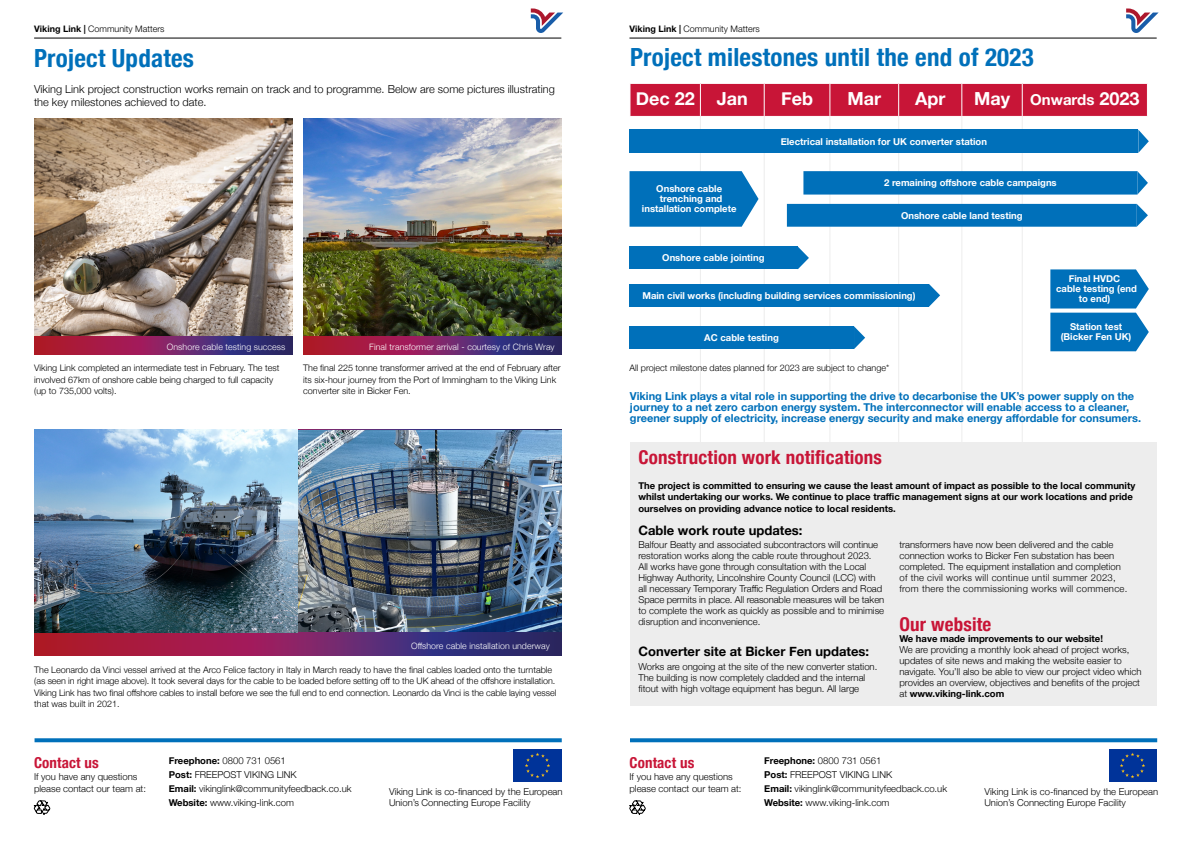
<style>
.page{position:relative;width:1191px;height:842px;background:#fff}
.page>*{position:absolute;margin:0;border:0;box-sizing:border-box;transform-origin:0 0}
.t1{font:700 condensed 25px "Helvetica Neue";letter-spacing:.01em;color:#0070ba}
.t2{font:700 condensed 19px "Helvetica Neue";letter-spacing:.01em;color:#c81537}
.t3{font:700 18px "Helvetica Neue";color:#fff}
.t4{font:700 condensed 15px "Helvetica Neue";letter-spacing:.01em;color:#c81537}
.t5{font:700 13px "Helvetica Neue";color:#000}
.t6{font:700 11px/11px "Helvetica Neue";color:#0070ba}
.t7{font:300 11px/13px "Helvetica Neue";color:#000}
.t8{font:300 9.5px/11px "Helvetica Neue";color:#000}
.t9{font:700 9.5px/10px "Helvetica Neue";color:#fff;text-align:center}
.t10{font:700 9.5px/11.3px "Helvetica Neue";color:#000}
.t11{font:300 9px/11.5px "Helvetica Neue";color:#000}
.t12{font:300 9px "Helvetica Neue LT Std";color:#000}
.t13{font:300 8.8px "Helvetica Neue";letter-spacing:.01em;color:#fff}
.s1{font-weight:700}
.s2{font-size:15px}
</style>
<div class="page">
<svg style="left:34px;top:632px;width:527px;height:23px;background:#73245c"></svg>
<img style="left:34px;top:118px;width:258px;height:219px">
<img style="left:303px;top:118px;width:258px;height:219px">
<img style="left:34px;top:430px;width:528px;height:202px">
<svg style="left:34px;top:337px;width:258px;height:18px;background:#76235c"></svg>
<svg style="left:303px;top:337px;width:258px;height:18px;background:#76235c"></svg>
<img style="left:514px;top:750px;width:47px;height:32px">
<svg style="left:35px;top:738px;width:527px;height:4px;background:#127abe"></svg>
<div style="left:630px;top:84px;width:517px;height:32px;background:#c81537"></div>
<hr style="left:700px;top:84px;width:1px;height:32px;background:#fff">
<hr style="left:763px;top:84px;width:1px;height:32px;background:#fff">
<hr style="left:829px;top:84px;width:1px;height:32px;background:#fff">
<hr style="left:898px;top:84px;width:1px;height:32px;background:#fff">
<hr style="left:961px;top:84px;width:1px;height:32px;background:#fff">
<hr style="left:1021px;top:84px;width:1px;height:32px;background:#fff">
<hr style="left:700px;top:117px;width:1px;height:334px;background:#ededed">
<hr style="left:763px;top:117px;width:1px;height:334px;background:#ededed">
<hr style="left:829px;top:117px;width:1px;height:334px;background:#ededed">
<hr style="left:898px;top:117px;width:1px;height:334px;background:#ededed">
<hr style="left:961px;top:117px;width:1px;height:334px;background:#ededed">
<hr style="left:1021px;top:117px;width:1px;height:334px;background:#ededed">
<div style="left:629px;top:129px;width:509px;height:24px;background:#0070ba"></div>
<svg style="left:629px;top:171px;width:129px;height:56px;background:#127abf"></svg>
<svg style="left:1050px;top:269px;width:98px;height:82px;background:#1c80c1"></svg>
<div style="left:629px;top:246px;width:168px;height:23px;background:#0070ba"></div>
<div style="left:629px;top:326px;width:225px;height:23px;background:#0070ba"></div>
<div style="left:629px;top:284px;width:300px;height:23px;background:#0070ba"></div>
<div style="left:630px;top:442px;width:526px;height:264px;background:#ededed"></div>
<img style="left:1109px;top:750px;width:47px;height:32px">
<svg style="left:630px;top:738px;width:527px;height:4px;background:#127abe"></svg>
<hr style="left:34px;top:38px;width:527px;height:1px;background:#000">
<hr style="left:629px;top:38px;width:527px;height:1px;background:#000">
<svg style="left:1126px;top:9px;width:32px;height:24px"></svg>
<svg style="left:531px;top:9px;width:32px;height:24px"></svg>
<svg style="left:33px;top:800px;width:17px;height:15px"></svg>
<svg style="left:629px;top:800px;width:16px;height:15px"></svg>
<svg style="left:803px;top:171px;width:345px;height:24px;background:#0a75bc"></svg>
<div style="left:787px;top:204px;width:361px;height:23px;background:#0070ba"></div>
<svg style="left:797px;top:246px;width:12px;height:23px"></svg>
<svg style="left:854px;top:326px;width:11px;height:23px"></svg>
<svg style="left:929px;top:284px;width:11px;height:23px"></svg>
<svg style="left:1138px;top:130px;width:10px;height:23px"></svg>
<p class="t12" style="left:34px;top:24px;width:132px"><span class="s1">Viking Link |</span> Community Matters</p>
<h1 class="t1" style="left:34px;top:37px;width:161px">Project Updates</h1>
<p class="t7" style="left:34px;top:82px;width:522px">Viking Link project construction works remain on track and to programme. Below are some pictures illustrating the key milestones achieved to date.</p>
<p class="t13" style="left:167px;top:339px;width:120px">Onshore cable testing success</p>
<p class="t13" style="left:369px;top:339px;width:187px">Final transformer arrival - courtesy of Chris Wray</p>
<p class="t12" style="left:629px;top:24px;width:132px"><span class="s1">Viking Link |</span> Community Matters</p>
<h1 class="t1" style="left:630px;top:36px;width:405px">Project milestones until the end of 2023</h1>
<h3 class="t3" style="left:635px;top:84px;width:114px">Dec 22 Jan</h3>
<h3 class="t3" style="left:781px;top:84px;width:34px">Feb</h3>
<h3 class="t3" style="left:847px;top:84px;width:35px">Mar</h3>
<h3 class="t3" style="left:915px;top:84px;width:32px">Apr</h3>
<h3 class="t3" style="left:974px;top:84px;width:167px">May <span class="s2">Onwards</span> 2023</h3>
<p class="t9" style="left:780px;top:136px;width:208px">Electrical installation for UK converter station</p>
<p class="t9" style="left:884px;top:178px;width:174px">2 remaining offshore cable campaigns</p>
<p class="t9" style="left:901px;top:211px;width:123px">Onshore cable land testing</p>
<p class="t9" style="left:642px;top:184px;width:96px">Onshore cable trenching and installation complete</p>
<p class="t9" style="left:662px;top:253px;width:104px">Onshore cable jointing</p>
<p class="t9" style="left:642px;top:291px;width:275px">Main civil works (including building services commissioning)</p>
<p class="t9" style="left:704px;top:333px;width:76px">AC cable testing</p>
<p class="t9" style="left:1056px;top:274px;width:82px">Final HVDC<br>cable testing (end to end)</p>
<p class="t9" style="left:1060px;top:322px;width:72px">Station test (Bicker Fen UK)</p>
<p class="t11" style="left:34px;top:362px;width:247px">Viking Link completed an intermediate test in February. The test</p>
<p class="t11" style="left:629px;top:361px;width:261px">All project milestone dates planned for 2023 are subject to change*</p>
<p class="t11" style="left:34px;top:373px;width:241px">involved 67km of onshore cable being charged to full capacity (up to 735,000 volts).</p>
<p class="t11" style="left:303px;top:362px;width:259px">The final 225 tonne transformer arrived at the end of February after its six-hour journey from the Port of Immingham to the Viking Link converter site in Bicker Fen.</p>
<p class="t6" style="left:630px;top:391px;width:512px">Viking Link plays a vital role in supporting the drive to decarbonise the UK’s power supply on the journey to a net zero carbon energy system. The interconnector will enable access to a cleaner, greener supply of electricity, increase energy security and make energy affordable for consumers.</p>
<p class="t13" style="left:411px;top:639px;width:140px">Offshore cable installation underway</p>
<p class="t11" style="left:34px;top:663px;width:523px">The Leonardo da Vinci vessel arrived at the Arco Felice factory in Italy in March ready to have the final cables loaded onto the turntable (as seen in right image above). It took several days for the cable to be loaded before setting off to the UK ahead of the offshore installation.<br>Viking Link has two final offshore cables to install before we see the full end to end connection. Leonardo da Vinci is the cable laying vessel that was built in 2021.</p>
<h3 class="t4" style="left:34px;top:750px;width:66px">Contact us</h3>
<p class="t8" style="left:34px;top:770px;width:114px;line-height:12px">If you have any questions please contact our team at:</p>
<p class="t8" style="left:169px;top:753px;width:184px;line-height:14px"><span class="s1">Freephone:</span> 0800 731 0561<br><span class="s1">Post:</span> FREEPOST VIKING LINK<br><span class="s1">Email:</span> vikinglink@communityfeedback.co.uk<br><span class="s1">Website:</span> www.viking-link.com</p>
<p class="t8" style="left:389px;top:786px;width:175px">Viking Link is co-financed by the European<br>Union’s Connecting Europe Facility</p>
<h2 class="t2" style="left:638px;top:441px;width:245px">Construction work notifications</h2>
<p class="t10" style="left:638px;top:480px;width:498px">The project is committed to ensuring we cause the least amount of impact as possible to the local community whilst undertaking our works. We continue to place traffic management signs at our work locations and pride ourselves on providing advance notice to local residents.</p>
<h3 class="t5" style="left:638px;top:520px;width:165px">Cable work route updates:</h3>
<p class="t8" style="left:638px;top:539px;width:247px">Balfour Beatty and associated subcontractors will continue restoration works along the cable route throughout 2023.<br>All works have gone through consultation with the Local Highway Authority, Lincolnshire County Council (LCC) with all necessary Temporary Traffic Regulation Orders and Road Space permits in place. All reasonable measures will be taken to complete the work as quickly as possible and to minimise disruption and inconvenience.</p>
<h3 class="t5" style="left:638px;top:642px;width:232px">Converter site at Bicker Fen updates:</h3>
<p class="t8" style="left:638px;top:661px;width:240px">Works are ongoing at the site of the new converter station.<br>The building is now completely cladded and the internal fitout with high voltage equipment has begun. All large</p>
<p class="t8" style="left:899px;top:539px;width:229px">transformers have now been delivered and the cable connection works to Bicker Fen substation has been completed. The equipment installation and completion of the civil works will continue until summer 2023, from there the commissioning works will commence.</p>
<h2 class="t2" style="left:899px;top:608px;width:93px">Our website</h2>
<p class="t10" style="left:899px;top:633px;width:205px">We have made improvements to our website!</p>
<p class="t8" style="left:899px;top:643px;width:243px">We are providing a monthly look ahead of project works, updates of site news and making the website easier to navigate. You’ll also be able to view our project video which provides an overview, objectives and benefits of the project at <span class="s1">www.viking-link.com</span></p>
<h3 class="t4" style="left:629px;top:750px;width:66px">Contact us</h3>
<p class="t8" style="left:629px;top:770px;width:114px;line-height:12px">If you have any questions please contact our team at:</p>
<p class="t8" style="left:764px;top:753px;width:184px;line-height:14px"><span class="s1">Freephone:</span> 0800 731 0561<br><span class="s1">Post:</span> FREEPOST VIKING LINK<br><span class="s1">Email:</span> vikinglink@communityfeedback.co.uk<br><span class="s1">Website:</span> www.viking-link.com</p>
<p class="t8" style="left:984px;top:786px;width:175px">Viking Link is co-financed by the European<br>Union’s Connecting Europe Facility</p>
</div>
